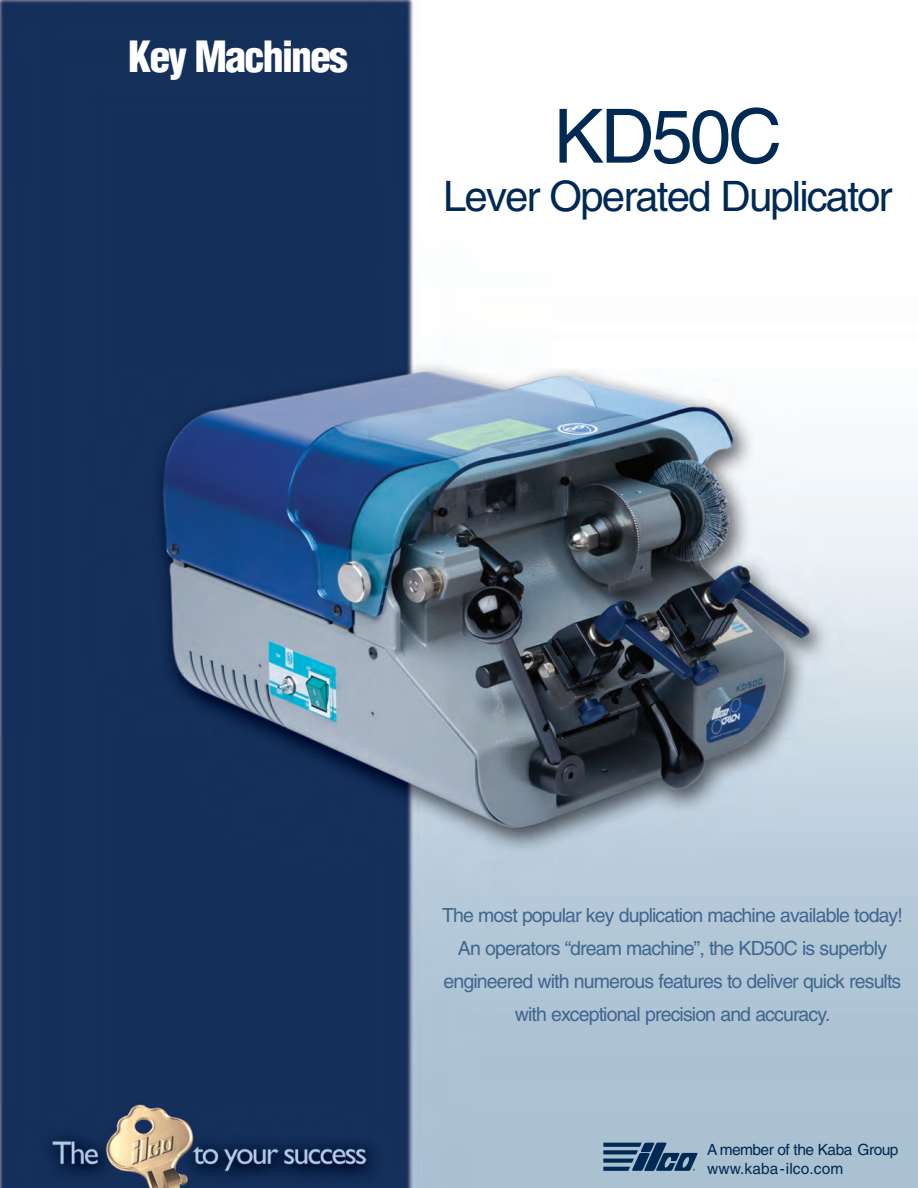
<style>
.page{position:relative;width:918px;height:1188px;background:#fff}
.page>*{position:absolute;margin:0;border:0;box-sizing:border-box;transform-origin:0 0}
.t1{font:75px "Helvetica";letter-spacing:-.045em;color:#002953}
.t2{font:42px "Helvetica";letter-spacing:-.045em;color:#002953}
.t3{font:900 condensed 42px "Helvetica";letter-spacing:-.05em;color:#fff}
.t4{font:19.5px/33px "Helvetica";letter-spacing:-.045em;color:#41668d;text-align:center}
.t5{font:15.45px/18.6px "Helvetica";letter-spacing:-.035em;color:#002953}
</style>
<div class="page">
<img style="left:0;top:0;width:918px;height:1188px">
<svg style="left:603px;top:1143px;width:94px;height:28px"></svg>
<h2 class="t3" style="left:128px;top:33px;width:221px">Key Machines</h2>
<h1 class="t1" style="left:554px;top:109px;width:230px">KD50C</h1>
<h2 class="t2" style="left:443px;top:181px;width:451px">Lever Operated Duplicator</h2>
<p class="t4" style="left:442px;top:900px;width:462px">The most popular key duplication machine available today!<br>An operators “dream machine”, the KD50C is superbly engineered with numerous features to deliver quick results with exceptional precision and accuracy.</p>
<p class="t5" style="left:707px;top:1142px;width:193px">A member of the Kaba Group www.kaba-ilco.com</p>
</div>
